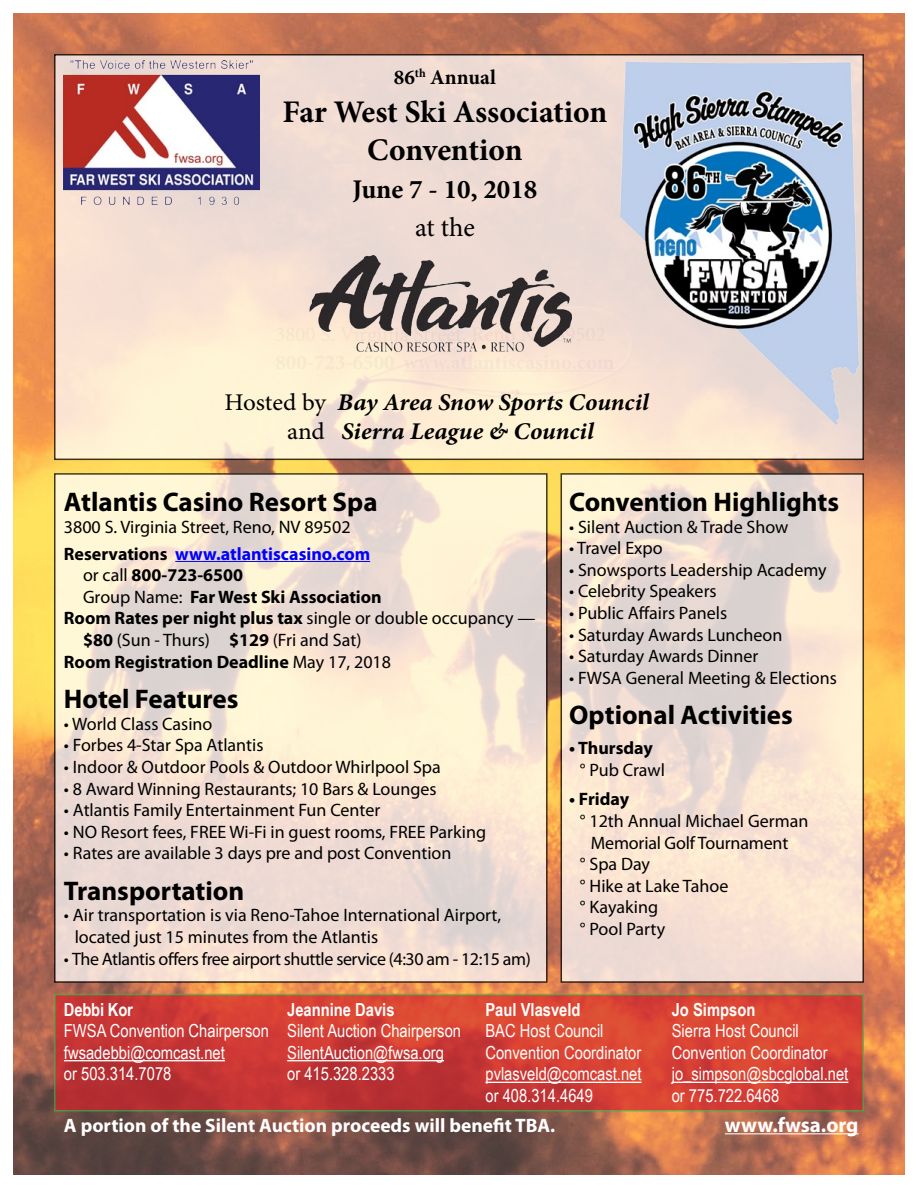
<style>
.page{position:relative;width:918px;height:1188px;background:#fff}
.page>*{position:absolute;margin:0;border:0;box-sizing:border-box;transform-origin:0 0}
.t1{font:700 31.5px/37.8px "Minion Pro";letter-spacing:-.005em;color:#000;text-align:center}
.t2{font:700 27px "Myriad Pro";color:#000}
.t3{font:700 27px "Minion Pro";color:#000}
.t4{font:27px "Minion Pro";color:#000}
.t5{font:italic 700 24px/28.8px "Minion Pro";color:#000;text-align:center;scale:1.05 1}
.t6{font:700 21px "Myriad Pro";color:#fff}
.t7{font:700 21px "Minion Pro";color:#000}
.t8{font:700 19.5px "Myriad Pro";color:#fff}
.t9{font:18px/27px "Myriad Pro";color:#000}
.t10{font:18px/21.6px "Arial Narrow";color:#fff}
.t11{font:700 18px "Myriad Pro";color:#000}
.t12{font:18px "Myriad Pro";letter-spacing:-.025em;color:#000}
.t13{font:700 18px "Arial Narrow";color:#fff}
.s1{font-weight:400;font-style:normal}
.s2{font-weight:700}
.s3{font-weight:700;color:#00f}
.s4{font-weight:400}
</style>
<div class="page">
<img style="left:14px;top:14px;width:890px;height:1160px">
<svg style="left:54px;top:994px;width:810px;height:118px;background:#ca3f34"></svg>
<svg style="left:57px;top:476px;width:488px;height:504px;background:#f3e4d3"></svg>
<div style="left:55px;top:55px;width:808px;height:404px;background:linear-gradient(to bottom,#ead4d2,#ffefd4)"></div>
<svg style="left:564px;top:476px;width:297px;height:504px;background:#f0dfd2"></svg>
<img style="left:619px;top:46px;width:265px;height:385px">
<img style="left:64px;top:60px;width:196px;height:145px">
<hr style="left:175px;top:561px;width:195px;height:1px;background:#00f">
<hr style="left:64px;top:1060px;width:161px;height:1px;background:#fff">
<hr style="left:287px;top:1060px;width:157px;height:1px;background:#fff">
<hr style="left:485px;top:1082px;width:157px;height:1px;background:#fff">
<hr style="left:672px;top:1082px;width:176px;height:1px;background:#fff">
<hr style="left:725px;top:1133px;width:134px;height:1px;background:#fff">
<img style="left:304px;top:250px;width:280px;height:105px">
<p class="t7" style="left:394px;top:63px;width:104px">86<sup>th</sup> Annual</p>
<h1 class="t1" style="left:283px;top:93px;width:326px">Far West Ski Association<br>Convention</h1>
<h2 class="t3" style="left:352px;top:170px;width:186px">June 7 - 10, 2018</h2>
<h2 class="t4" style="left:415px;top:209px;width:61px">at the</h2>
<h3 class="t5" style="left:224px;top:388px;width:406px"><span class="s1">Hosted by</span> Bay Area Snow Sports Council <span class="s1">and</span> Sierra League &amp; Council</h3>
<h2 class="t2" style="left:64px;top:484px;width:315px">Atlantis Casino Resort Spa</h2>
<p class="t9" style="left:64px;top:513px;width:308px">3800 S. Virginia Street, Reno, NV 89502<br><span class="s2">Reservations</span> <span class="s3">www.atlantiscasino.com</span></p>
<p class="t11" style="left:83px;top:563px;width:162px"><span class="s4">or call</span> 800-723-6500</p>
<p class="t11" style="left:83px;top:585px;width:300px"><span class="s4">Group Name:</span> Far West Ski Association</p>
<p class="t11" style="left:64px;top:607px;width:473px">Room Rates per night plus tax <span class="s4">single or double occupancy —</span></p>
<p class="t9" style="left:83px;top:626px;width:280px"><span class="s2">$80</span> (Sun - Thurs) <span class="s2">$129</span> (Fri and Sat)</p>
<p class="t11" style="left:64px;top:650px;width:329px">Room Registration Deadline <span class="s4">May 17, 2018</span></p>
<h2 class="t2" style="left:64px;top:681px;width:176px">Hotel Features</h2>
<p class="t9" style="left:64px;top:710px;width:150px">• World Class Casino</p>
<p class="t9" style="left:64px;top:732px;width:201px">• Forbes 4-Star Spa Atlantis</p>
<p class="t9" style="left:64px;top:753px;width:378px">• Indoor &amp; Outdoor Pools &amp; Outdoor Whirlpool Spa</p>
<p class="t9" style="left:64px;top:775px;width:374px">• 8 Award Winning Restaurants; 10 Bars &amp; Lounges</p>
<p class="t9" style="left:64px;top:796px;width:318px">• Atlantis Family Entertainment Fun Center</p>
<p class="t9" style="left:64px;top:818px;width:424px">• NO Resort fees, FREE Wi-Fi in guest rooms, FREE Parking</p>
<p class="t9" style="left:64px;top:840px;width:389px">• Rates are available 3 days pre and post Convention</p>
<h2 class="t2" style="left:64px;top:873px;width:182px">Transportation</h2>
<p class="t9" style="left:75px;top:904px;width:428px;line-height:21.6px;text-indent:-11px">• Air transportation is via Reno-Tahoe International Airport, located just 15 minutes from the Atlantis</p>
<p class="t12" style="left:64px;top:948px;width:468px">• The Atlantis offers free airport shuttle service (4:30 am - 12:15 am)</p>
<h2 class="t2" style="left:569px;top:484px;width:272px">Convention Highlights</h2>
<p class="t9" style="left:569px;top:513px;width:221px">• Silent Auction &amp; Trade Show</p>
<p class="t9" style="left:569px;top:534px;width:95px">• Travel Expo</p>
<p class="t9" style="left:569px;top:556px;width:259px">• Snowsports Leadership Academy</p>
<p class="t9" style="left:569px;top:578px;width:149px">• Celebrity Speakers</p>
<p class="t9" style="left:569px;top:599px;width:159px">• Public Affairs Panels</p>
<p class="t9" style="left:569px;top:621px;width:215px">• Saturday Awards Luncheon</p>
<p class="t9" style="left:569px;top:642px;width:191px">• Saturday Awards Dinner</p>
<p class="t9" style="left:569px;top:664px;width:269px">• FWSA General Meeting &amp; Elections</p>
<h2 class="t2" style="left:569px;top:698px;width:225px">Optional Activities</h2>
<p class="t11" style="left:569px;top:736px;width:85px">• Thursday</p>
<p class="t9" style="left:580px;top:756px;width:87px">° Pub Crawl</p>
<p class="t11" style="left:569px;top:788px;width:62px">• Friday</p>
<p class="t9" style="left:580px;top:807px;width:230px">° 12th Annual Michael German</p>
<p class="t9" style="left:591px;top:829px;width:199px">Memorial Golf Tournament</p>
<p class="t9" style="left:580px;top:850px;width:72px">° Spa Day</p>
<p class="t9" style="left:580px;top:872px;width:150px">° Hike at Lake Tahoe</p>
<p class="t9" style="left:580px;top:894px;width:80px">° Kayaking</p>
<p class="t9" style="left:580px;top:915px;width:87px">° Pool Party</p>
<p class="t13" style="left:64px;top:996px;width:71px">Debbi Kor</p>
<p class="t10" style="left:64px;top:1019px;width:207px">FWSA Convention Chairperson fwsadebbi@comcast.net<br>or 503.314.7078</p>
<p class="t13" style="left:287px;top:996px;width:109px">Jeannine Davis</p>
<p class="t10" style="left:287px;top:1019px;width:175px">Silent Auction Chairperson<br>SilentAuction@fwsa.org or 415.328.2333</p>
<p class="t13" style="left:485px;top:996px;width:97px">Paul Vlasveld</p>
<p class="t10" style="left:485px;top:1019px;width:158px">BAC Host Council<br>Convention Coordinator pvlasveld@comcast.net or 408.314.4649</p>
<p class="t13" style="left:672px;top:996px;width:85px">Jo Simpson</p>
<p class="t10" style="left:672px;top:1019px;width:178px">Sierra Host Council<br>Convention Coordinator jo_simpson@sbcglobal.net or 775.722.6468</p>
<p class="t8" style="left:64px;top:1113px;width:493px">A portion of the Silent Auction proceeds will benefit TBA.</p>
<p class="t6" style="left:725px;top:1111px;width:135px">www.fwsa.org</p>
</div>
